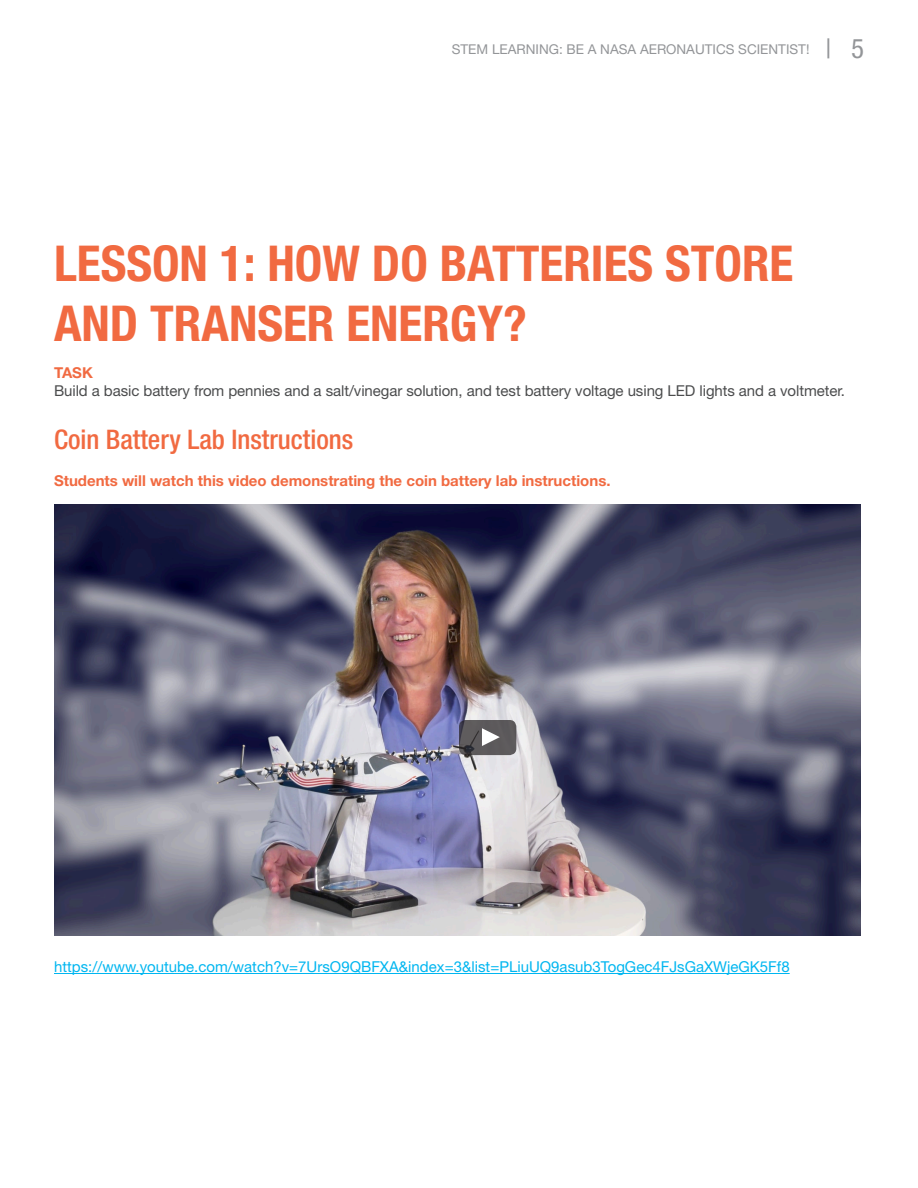
<style>
.page{position:relative;width:918px;height:1188px;background:#fff}
.page>*{position:absolute;margin:0;border:0;box-sizing:border-box;transform-origin:0 0}
.t1{font:700 condensed 49.5px/59.4px "Helvetica Neue";color:#f16a41}
.t2{font:500 condensed 27px "Helvetica Neue";color:#f16a41}
.t3{font:15px/18px "Helvetica Neue";letter-spacing:-.005em;color:#4b4c4d}
.t4{font:15px "Helvetica Neue";color:#00b6f0}
.t5{font:700 15px "Helvetica Neue";color:#f16a41}
.t6{font:13.5px "Helvetica Neue";color:#939598}
.s1{font-stretch:condensed;font-size:27px}
.s2{font-weight:700;color:#f16a41}
</style>
<div class="page">
<img style="left:54px;top:504px;width:806px;height:432px">
<hr style="left:54px;top:973px;width:736px;height:1px;background:#00b6f0">
<svg style="left:459px;top:720px;width:57px;height:35px;background:#585558"></svg>
<svg style="left:482px;top:728px;width:18px;height:18px"></svg>
<p class="t6" style="left:452px;top:41px;width:414px">STEM LEARNING: BE A NASA AERONAUTICS SCIENTIST! <span class="s1">| 5</span></p>
<p class="t1" style="left:54px;top:233px;width:741px">LESSON 1: HOW DO BATTERIES STORE<br>AND TRANSER ENERGY?</p>
<p class="t3" style="left:54px;top:363px;width:793px"><span class="s2">TASK<br></span>Build a basic battery from pennies and a salt/vinegar solution, and test battery voltage using LED lights and a voltmeter.</p>
<p class="t2" style="left:54px;top:424px;width:301px">Coin Battery Lab Instructions</p>
<p class="t5" style="left:54px;top:471px;width:558px">Students will watch this video demonstrating the coin battery lab instructions.</p>
<p class="t4" style="left:54px;top:958px;width:737px">https://www.youtube.com/watch?v=7UrsO9QBFXA&amp;index=3&amp;list=PLiuUQ9asub3TogGec4FJsGaXWjeGK5Ff8</p>
</div>
